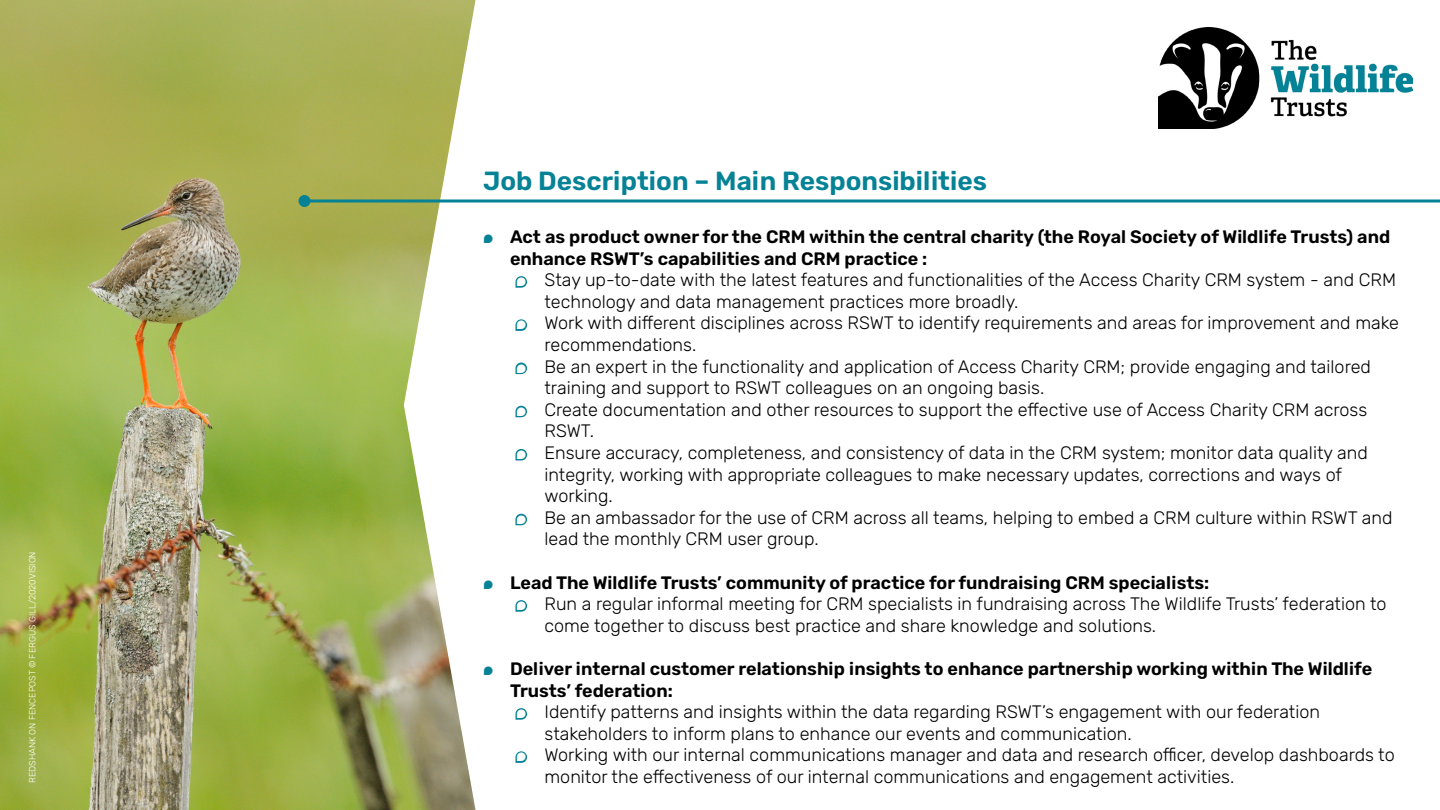
<style>
.page{position:relative;width:1440px;height:810px;background:#fff}
.page>*{position:absolute;margin:0;border:0;box-sizing:border-box;transform-origin:0 0}
.Page_title{font:300 26.25px "Rubik";color:#058295}
.t1{font:300 18px/21.6px "Rubik";color:#000}
.Page_title-2{font:300 9px "Rubik";color:#fff}
.s1{color:#058295}
</style>
<div class="page">
<img style="left:0;top:0;width:476px;height:810px">
<img style="left:1159px;top:27px;width:254px;height:101px">
<hr style="left:304px;top:200px;width:1136px;height:2px;background:#058295">
<div style="left:298px;top:195px;width:12px;height:12px;background:#058295;border-radius:50%"></div>
<p class="Page_title-2" style="left:27px;top:783px;width:233px;rotate:-90deg">REDSHANK ON FENCEPOST © FERGUS GILL/2020VISION</p>
<p class="Page_title" style="left:483px;top:166px;width:505px">Job Description – Main Responsibilities</p>
<p class="t1" style="left:510px;top:226px;width:882px;text-indent:-27px"><span class="s1">•</span> Act as product owner for the CRM within the central charity (the Royal Society of Wildlife Trusts) and enhance RSWT’s capabilities and CRM practice :</p>
<p class="t1" style="left:544px;top:270px;width:853px;text-indent:-28px"><span class="s1">•</span> Stay up-to-date with the latest features and functionalities of the Access Charity CRM system - and CRM technology and data management practices more broadly.</p>
<p class="t1" style="left:544px;top:313px;width:856px;text-indent:-28px"><span class="s1">•</span> Work with different disciplines across RSWT to identify requirements and areas for improvement and make recommendations.</p>
<p class="t1" style="left:544px;top:356px;width:828px;text-indent:-28px"><span class="s1">•</span> Be an expert in the functionality and application of Access Charity CRM; provide engaging and tailored training and support to RSWT colleagues on an ongoing basis.</p>
<p class="t1" style="left:544px;top:399px;width:824px;text-indent:-28px"><span class="s1">•</span> Create documentation and other resources to support the effective use of Access Charity CRM across<br>RSWT.</p>
<p class="t1" style="left:544px;top:442px;width:825px;text-indent:-28px"><span class="s1">•</span> Ensure accuracy, completeness, and consistency of data in the CRM system; monitor data quality and integrity, working with appropriate colleagues to make necessary updates, corrections and ways of working.</p>
<p class="t1" style="left:544px;top:507px;width:850px;text-indent:-28px"><span class="s1">•</span> Be an ambassador for the use of CRM across all teams, helping to embed a CRM culture within RSWT and lead the monthly CRM user group.</p>
<p class="t1" style="left:483px;top:572px;width:728px"><span class="s1">•</span> Lead The Wildlife Trusts’ community of practice for fundraising CRM specialists:</p>
<p class="t1" style="left:544px;top:594px;width:844px;text-indent:-28px"><span class="s1">•</span> Run a regular informal meeting for CRM specialists in fundraising across The Wildlife Trusts’ federation to come together to discuss best practice and share knowledge and solutions.</p>
<p class="t1" style="left:510px;top:658px;width:864px;text-indent:-27px"><span class="s1">•</span> Deliver internal customer relationship insights to enhance partnership working within The Wildlife<br>Trusts’ federation:</p>
<p class="t1" style="left:544px;top:702px;width:777px;text-indent:-28px"><span class="s1">•</span> Identify patterns and insights within the data regarding RSWT’s engagement with our federation stakeholders to inform plans to enhance our events and communication.</p>
<p class="t1" style="left:516px;top:745px;width:880px"><span class="s1">•</span> Working with our internal communications manager and data and research officer, develop dashboards to</p>
<p class="t1" style="left:544px;top:766px;width:691px">monitor the effectiveness of our internal communications and engagement activities.</p>
</div>
